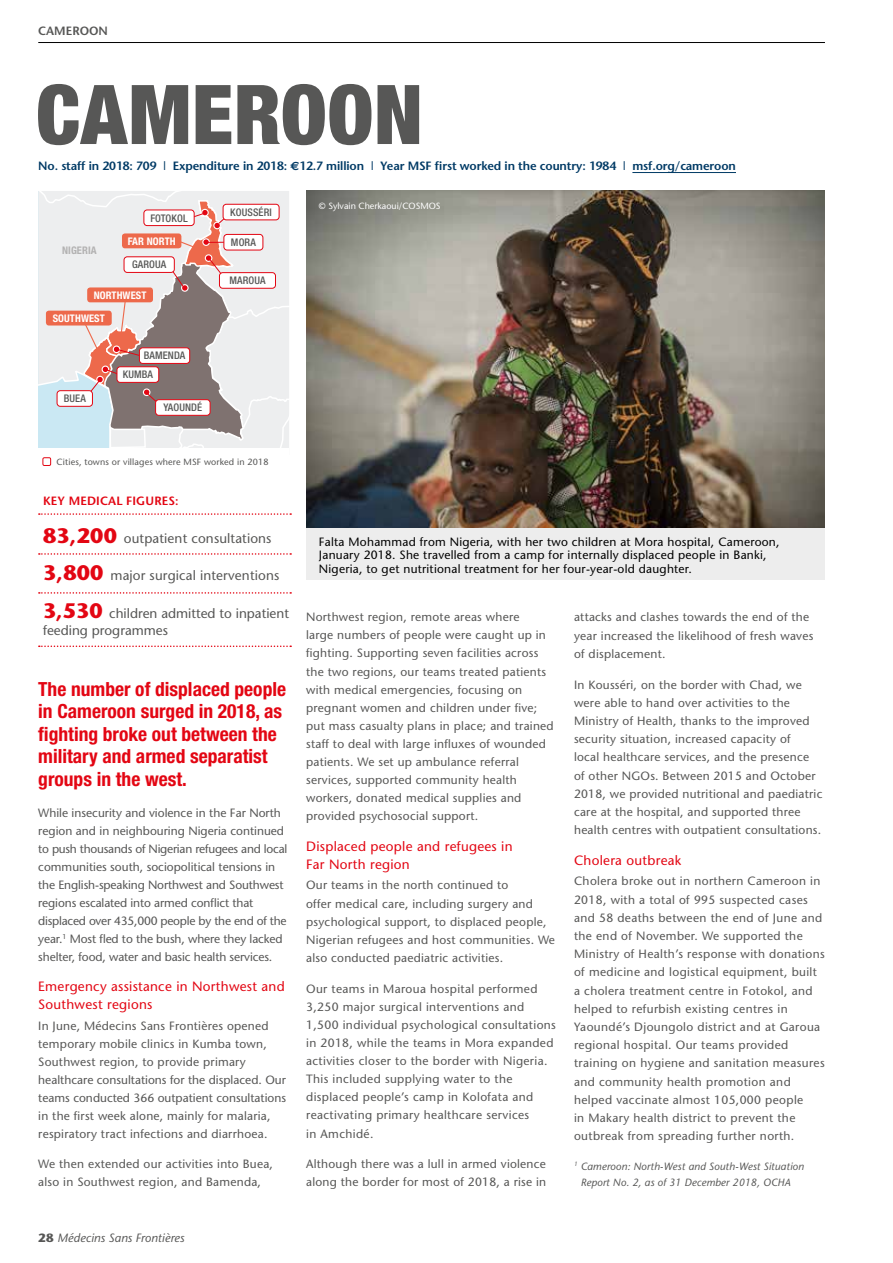
<style>
.page{position:relative;width:893px;height:1263px;background:#fff}
.page>*{position:absolute;margin:0;border:0;box-sizing:border-box;transform-origin:0 0}
.t1{font:900 condensed 82.5px "Helvetica Neue";letter-spacing:.005em;color:#575756}
.t2{font:700 condensed 19.5px/22.5px "Helvetica Neue";color:#e30613}
.t3{font:13.5px/16.5px "Stone Sans";letter-spacing:.01em;color:#575756}
.t4{font:13.5px/18px "Stone Sans";letter-spacing:.02em;color:#e30613}
.t5{font:12px/18.1px "Stone Sans";letter-spacing:.02em;color:#575756}
.t6{font:12px/18px "Stone Sans";letter-spacing:-.01em;color:#575756}
.t7{font:12px/13.5px "Stone Sans";letter-spacing:.02em;color:#000}
.t8{font:600 12px "Stone Sans";letter-spacing:-.01em;color:#003a65}
.t9{font:italic 12px "Stone Sans";letter-spacing:.005em;color:#575756}
.t10{font:600 12px "Stone Sans";letter-spacing:.01em;color:#e30613}
.t11{font:600 12px "Stone Sans";color:#575756}
.t12{font:italic 10.5px/16.6px "Stone Sans";letter-spacing:.01em;color:#575756}
.t13{font:500 condensed 10.5px/18.9px "Helvetica Neue";letter-spacing:.01em;color:#575756}
.t14{font:700 condensed 10.5px "Helvetica Neue";letter-spacing:.01em;color:#fff}
.t15{font:700 condensed 10.5px "Helvetica Neue";letter-spacing:.01em;color:#b3b2b2}
.t16{font:9px "Stone Sans";letter-spacing:.015em;color:#575756}
.t17{font:9px "Stone Sans";color:#fff}
.s1{font-family:"Euro Sans";font-weight:700}
.s2{font-weight:700;font-size:21px;color:#e30613}
.s3{font-weight:700;font-style:normal}
</style>
<div class="page">
<hr style="left:632px;top:172px;width:104px;height:1px;background:#003a65">
<svg style="left:39px;top:553px;width:252px;height:2px"></svg>
<svg style="left:39px;top:592px;width:252px;height:2px"></svg>
<svg style="left:39px;top:513px;width:252px;height:2px"></svg>
<img style="left:306px;top:191px;width:519px;height:338px">
<div style="left:306px;top:529px;width:519px;height:51px;background:#ededed"></div>
<svg style="left:39px;top:645px;width:252px;height:2px"></svg>
<div style="left:43px;top:457px;width:8px;height:9px;border:1px solid #e30613;border-radius:2px"></div>
<svg style="left:38px;top:191px;width:251px;height:257px;background:#dad0d0"></svg>
<div style="left:87px;top:287px;width:66px;height:15px;background:#ed694b;border-radius:3px"></div>
<div style="left:122px;top:233px;width:59px;height:15px;background:#ed694b;border-radius:3px"></div>
<div style="left:46px;top:311px;width:66px;height:14px;background:#ed694b;border-radius:3px"></div>
<hr style="left:38px;top:42px;width:787px;height:1px;background:#000">
<p class="t11" style="left:38px;top:23px;width:71px">CAMEROON</p>
<h1 class="t1" style="left:36px;top:64px;width:388px">CAMEROON</h1>
<p class="t8" style="left:38px;top:158px;width:699px">No. staff in 2018: 709 | Expenditure in 2018: <span class="s1">d</span>12.7 million | Year MSF first worked in the country: 1984 | msf.org/cameroon</p>
<p class="t15" style="left:62px;top:243px;width:36px">NIGERIA</p>
<p class="t13" style="left:150px;top:208px;width:39px">FOTOKOL</p>
<p class="t14" style="left:128px;top:235px;width:49px">FAR NORTH</p>
<p class="t13" style="left:132px;top:255px;width:36px">GAROUA</p>
<p class="t14" style="left:94px;top:289px;width:54px">NORTHWEST</p>
<p class="t14" style="left:53px;top:312px;width:54px">SOUTHWEST</p>
<p class="t13" style="left:64px;top:389px;width:24px">BUEA</p>
<p class="t13" style="left:123px;top:346px;width:64px;text-indent:21px">BAMENDA<br>KUMBA</p>
<p class="t13" style="left:163px;top:398px;width:40px">YAOUNDÉ</p>
<p class="t13" style="left:230px;top:203px;width:43px">KOUSSÉRI</p>
<p class="t13" style="left:231px;top:233px;width:26px">MORA</p>
<p class="t13" style="left:229px;top:271px;width:38px">MAROUA</p>
<p class="t17" style="left:319px;top:200px;width:123px">© Sylvain Cherkaoui/COSMOS</p>
<p class="t16" style="left:57px;top:456px;width:214px">Cities, towns or villages where MSF worked in 2018</p>
<p class="t10" style="left:43px;top:493px;width:137px">KEY MEDICAL FIGURES:</p>
<p class="t3" style="left:43px;top:529px;width:230px"><span class="s2">83,200</span> outpatient consultations</p>
<p class="t3" style="left:43px;top:567px;width:238px"><span class="s2">3,800</span> major surgical interventions</p>
<p class="t3" style="left:43px;top:605px;width:247px"><span class="s2">3,530</span> children admitted to inpatient feeding programmes</p>
<h2 class="t2" style="left:38px;top:677px;width:249px">The number of displaced people in Cameroon surged in 2018, as fighting broke out between the military and armed separatist groups in the west.</h2>
<p class="t6" style="left:38px;top:803px;width:251px">While insecurity and violence in the Far North region and in neighbouring Nigeria continued to push thousands of Nigerian refugees and local communities south, sociopolitical tensions in the English-speaking Northwest and Southwest regions escalated into armed conflict that displaced over 435,000 people by the end of the year.<sup>1</sup> Most fled to the bush, where they lacked shelter, food, water and basic health services.</p>
<p class="t4" style="left:38px;top:978px;width:248px">Emergency assistance in Northwest and<br>Southwest regions</p>
<p class="t5" style="left:38px;top:1016px;width:249px">In June, Médecins Sans Frontières opened temporary mobile clinics in Kumba town, Southwest region, to provide primary healthcare consultations for the displaced. Our teams conducted 366 outpatient consultations in the first week alone, mainly for malaria, respiratory tract infections and diarrhoea.</p>
<p class="t5" style="left:38px;top:1155px;width:236px">We then extended our activities into Buea, also in Southwest region, and Bamenda,</p>
<p class="t7" style="left:319px;top:534px;width:462px">Falta Mohammad from Nigeria, with her two children at Mora hospital, Cameroon,<br>January 2018. She travelled from a camp for internally displaced people in Banki,<br>Nigeria, to get nutritional treatment for her four-year-old daughter.</p>
<p class="t5" style="left:306px;top:608px;width:249px">Northwest region, remote areas where<br>large numbers of people were caught up in fighting. Supporting seven facilities across the two regions, our teams treated patients with medical emergencies, focusing on pregnant women and children under five; put mass casualty plans in place; and trained staff to deal with large influxes of wounded patients. We set up ambulance referral services, supported community health workers, donated medical supplies and provided psychosocial support.</p>
<p class="t4" style="left:306px;top:837px;width:208px">Displaced people and refugees in<br>Far North region</p>
<p class="t5" style="left:306px;top:876px;width:250px">Our teams in the north continued to<br>offer medical care, including surgery and psychological support, to displaced people, Nigerian refugees and host communities. We also conducted paediatric activities.</p>
<p class="t5" style="left:306px;top:979px;width:251px">Our teams in Maroua hospital performed 3,250 major surgical interventions and 1,500 individual psychological consultations in 2018, while the teams in Mora expanded activities closer to the border with Nigeria.<br>This included supplying water to the displaced people’s camp in Kolofata and reactivating primary healthcare services<br>in Amchidé.</p>
<p class="t5" style="left:306px;top:1155px;width:242px">Although there was a lull in armed violence along the border for most of 2018, a rise in</p>
<p class="t5" style="left:574px;top:608px;width:241px">attacks and clashes towards the end of the year increased the likelihood of fresh waves of displacement.</p>
<p class="t5" style="left:574px;top:675px;width:250px">In Kousséri, on the border with Chad, we were able to hand over activities to the Ministry of Health, thanks to the improved security situation, increased capacity of<br>local healthcare services, and the presence of other NGOs. Between 2015 and October 2018, we provided nutritional and paediatric care at the hospital, and supported three health centres with outpatient consultations.</p>
<p class="t4" style="left:574px;top:851px;width:109px">Cholera outbreak</p>
<p class="t5" style="left:574px;top:872px;width:252px">Cholera broke out in northern Cameroon in 2018, with a total of 995 suspected cases and 58 deaths between the end of June and the end of November. We supported the Ministry of Health’s response with donations of medicine and logistical equipment, built a cholera treatment centre in Fotokol, and helped to refurbish existing centres in Yaoundé’s Djoungolo district and at Garoua regional hospital. Our teams provided training on hygiene and sanitation measures and community health promotion and helped vaccinate almost 105,000 people<br>in Makary health district to prevent the outbreak from spreading further north.</p>
<p class="t12" style="left:581px;top:1157px;width:225px;text-indent:-7px"><sup>1</sup> Cameroon: North-West and South-West Situation<br>Report No. 2, as of 31 December 2018, OCHA</p>
<p class="t9" style="left:38px;top:1230px;width:148px"><span class="s3">28</span> Médecins Sans Frontières</p>
</div>
